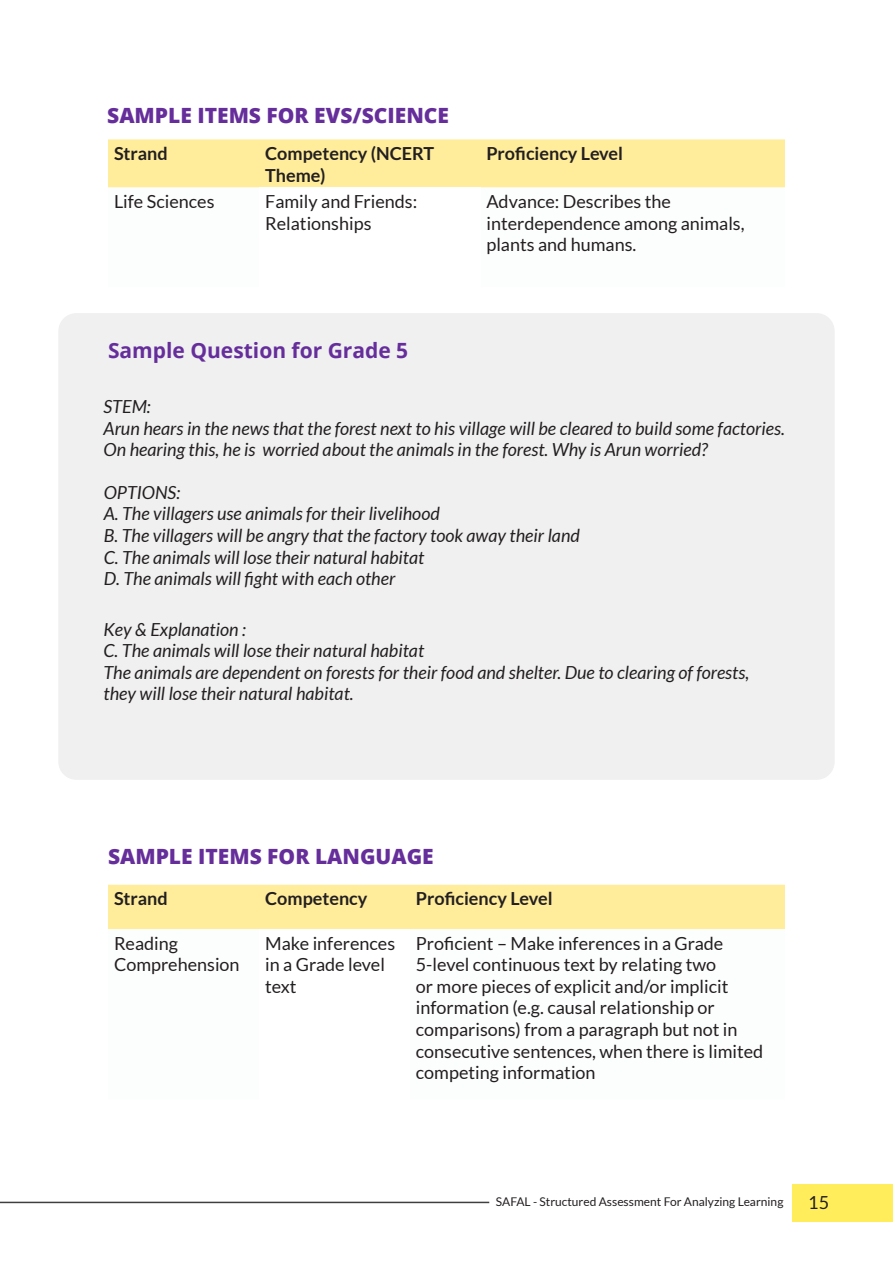
<style>
.page{position:relative;width:893px;height:1263px;background:#fff}
.page>*{position:absolute;margin:0;border:0;box-sizing:border-box;transform-origin:0 0}
.t1{font:800 21px "Open Sans";color:#662e9b}
.t2{font:700 21px "Open Sans";color:#662e9b}
.t3{font:italic 18px/21.6px "Lato";color:#231f20}
.t4{font:18px/21.6px "Lato";color:#231f20}
.t5{font:700 18px/21.6px "Lato";color:#231f20}
.t6{font:12px "Lato";color:#231f20}
</style>
<div class="page">
<div style="left:58px;top:313px;width:777px;height:467px;background:#f0f0f0;border-radius:18px"></div>
<hr style="left:0;top:1202px;width:489px;height:1px;background:#403f40">
<div style="left:792px;top:1184px;width:101px;height:38px;background:#ffed5c"></div>
<div style="left:108px;top:885px;width:677px;height:44px;background:#ffed9b"></div>
<div style="left:108px;top:139px;width:677px;height:48px;background:#ffed9b"></div>
<svg style="left:108px;top:187px;width:677px;height:1px"></svg>
<div style="left:259px;top:187px;width:221px;height:100px;background:#fff"></div>
<p class="t1" style="left:107px;top:99px;width:343px">SAMPLE ITEMS FOR EVS/SCIENCE</p>
<p class="t5" style="left:114px;top:142px;width:55px">Strand</p>
<p class="t5" style="left:265px;top:142px;width:171px">Competency (NCERT<br>Theme)</p>
<p class="t5" style="left:486px;top:142px;width:138px">Proficiency Level</p>
<p class="t4" style="left:114px;top:191px;width:102px">Life Sciences</p>
<p class="t4" style="left:265px;top:191px;width:154px">Family and Friends:<br>Relationships</p>
<p class="t4" style="left:486px;top:191px;width:260px">Advance: Describes the interdependence among animals, plants and humans.</p>
<p class="t2" style="left:108px;top:336px;width:302px">Sample Question for Grade 5</p>
<p class="t3" style="left:104px;top:396px;width:49px">STEM:</p>
<p class="t3" style="left:104px;top:418px;width:683px">Arun hears in the news that the forest next to his village will be cleared to build some factories.<br>On hearing this, he is worried about the animals in the forest. Why is Arun worried?</p>
<p class="t3" style="left:104px;top:482px;width:478px">OPTIONS:<br>A. The villagers use animals for their livelihood<br>B. The villagers will be angry that the factory took away their land C. The animals will lose their natural habitat<br>D. The animals will fight with each other</p>
<p class="t3" style="left:104px;top:619px;width:647px">Key &amp; Explanation :<br>C. The animals will lose their natural habitat<br>The animals are dependent on forests for their food and shelter. Due to clearing of forests, they will lose their natural habitat.</p>
<p class="t1" style="left:108px;top:840px;width:327px">SAMPLE ITEMS FOR LANGUAGE</p>
<p class="t5" style="left:114px;top:888px;width:55px">Strand</p>
<p class="t5" style="left:265px;top:888px;width:104px">Competency</p>
<p class="t5" style="left:416px;top:888px;width:138px">Proficiency Level</p>
<p class="t4" style="left:114px;top:932px;width:127px">Reading<br>Comprehension</p>
<p class="t4" style="left:265px;top:932px;width:131px">Make inferences in a Grade level text</p>
<p class="t4" style="left:416px;top:932px;width:349px">Proficient – Make inferences in a Grade 5-level continuous text by relating two<br>or more pieces of explicit and/or implicit information (e.g. causal relationship or comparisons) from a paragraph but not in consecutive sentences, when there is limited competing information</p>
<p class="t6" style="left:496px;top:1195px;width:289px">SAFAL - Structured Assessment For Analyzing Learning</p>
<p class="t4" style="left:808px;top:1191px;width:22px">15</p>
</div>
